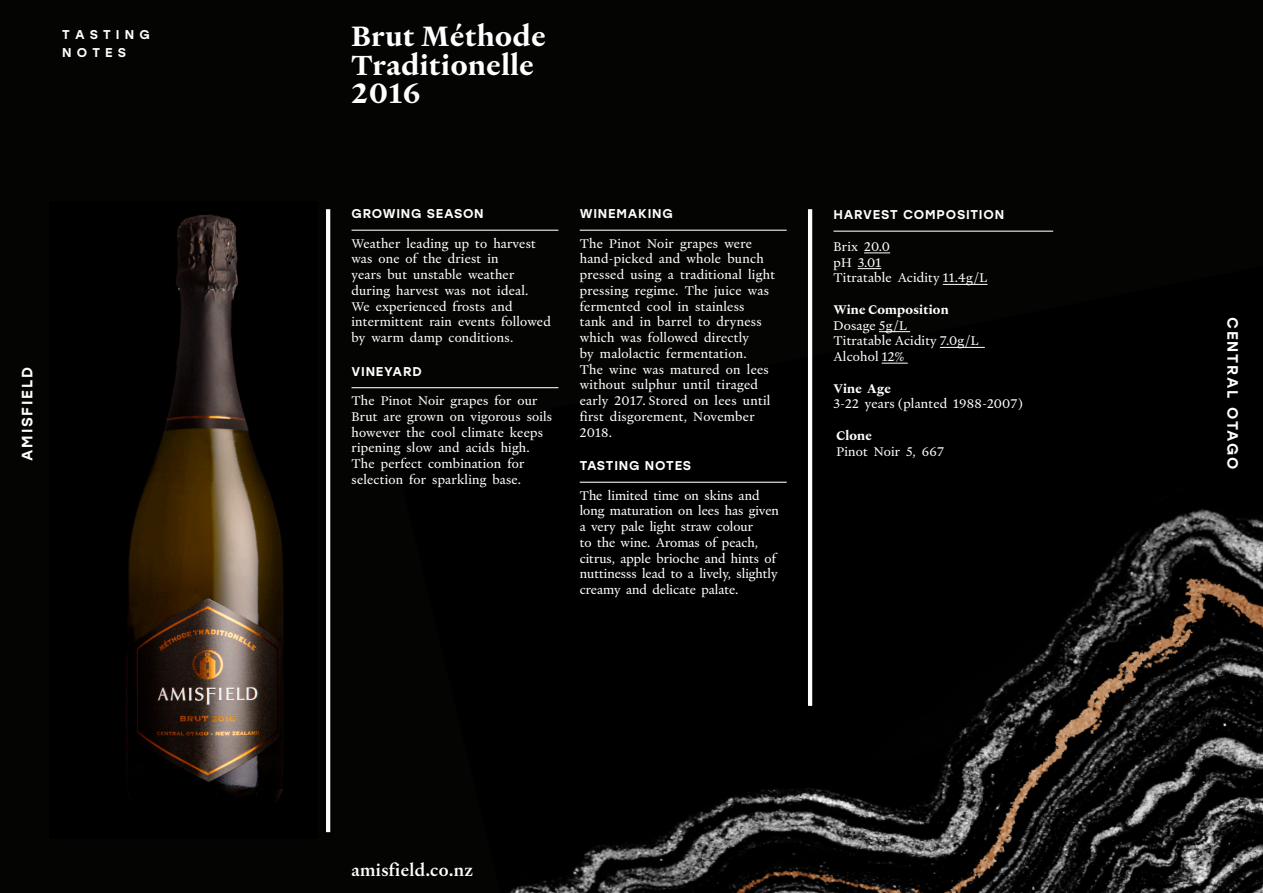
<style>
.page{position:relative;width:1263px;height:893px;background:#040503}
.page>*{position:absolute;margin:0;border:0;box-sizing:border-box;transform-origin:0 0}
.t1{font:700 30px/28.5px "Heldane Text";letter-spacing:.02em;color:#fff}
.t2{font:500 18px "Heldane Text";letter-spacing:.02em;color:#fff}
.t3{font:500 15px "Stolzl";letter-spacing:.12em;color:#fff}
.t4{font:13.5px/15.8px "Heldane Text";letter-spacing:.015em;color:#fff}
.t5{font:700 13.5px "Heldane Text";letter-spacing:.015em;color:#fff}
.t6{font:500 12.75px/18px "Stolzl";letter-spacing:.06em;color:#fff}
</style>
<div class="page">
<hr style="left:833px;top:231px;width:220px;height:1px;background:#fff">
<svg style="left:864px;top:252px;width:26px;height:1px"></svg>
<svg style="left:858px;top:268px;width:23px;height:1px"></svg>
<hr style="left:943px;top:284px;width:44px;height:1px;background:#fff">
<hr style="left:879px;top:331px;width:31px;height:1px;background:#fff">
<hr style="left:940px;top:347px;width:45px;height:1px;background:#fff">
<svg style="left:882px;top:363px;width:26px;height:1px"></svg>
<hr style="left:351px;top:230px;width:207px;height:1px;background:#fff">
<hr style="left:351px;top:387px;width:207px;height:1px;background:#fff">
<hr style="left:580px;top:230px;width:207px;height:1px;background:#fff">
<hr style="left:580px;top:482px;width:207px;height:1px;background:#fff">
<hr style="left:808px;top:209px;width:4px;height:497px;background:#fff">
<hr style="left:326px;top:209px;width:4px;height:623px;background:#fff">
<img style="left:49px;top:202px;width:268px;height:637px">
<p class="t6" style="left:62px;top:25px;width:89px">T A S T I N G<br>N O T E S</p>
<p class="t3" style="left:17px;top:461px;width:95px;rotate:-90deg">AMISFIELD</p>
<p class="t1" style="left:351px;top:22px;width:196px">Brut Méthode<br>Traditionelle</p>
<p class="t1" style="left:351px;top:79px;width:71px">2016</p>
<p class="t6" style="left:351px;top:204px;width:134px">GROWING SEASON</p>
<p class="t4" style="left:351px;top:235px;width:201px">Weather leading up to harvest was one of the driest in<br>years but unstable weather during harvest was not ideal.<br>We experienced frosts and intermittent rain events followed by warm damp conditions.</p>
<p class="t6" style="left:351px;top:362px;width:72px">VINEYARD</p>
<p class="t4" style="left:351px;top:392px;width:202px">The Pinot Noir grapes for our<br>Brut are grown on vigorous soils however the cool climate keeps ripening slow and acids high.<br>The perfect combination for selection for sparkling base.</p>
<p class="t6" style="left:580px;top:204px;width:95px">WINEMAKING</p>
<p class="t4" style="left:580px;top:235px;width:197px">The Pinot Noir grapes were hand-picked and whole bunch pressed using a traditional light pressing regime. The juice was fermented cool in stainless<br>tank and in barrel to dryness which was followed directly<br>by malolactic fermentation.<br>The wine was matured on lees without sulphur until tiraged early 2017. Stored on lees until first disgorement, November<br>2018.</p>
<p class="t6" style="left:580px;top:456px;width:113px">TASTING NOTES</p>
<p class="t4" style="left:580px;top:487px;width:201px">The limited time on skins and long maturation on lees has given a very pale light straw colour<br>to the wine. Aromas of peach, citrus, apple brioche and hints of nuttinesss lead to a lively, slightly creamy and delicate palate.</p>
<p class="t6" style="left:833px;top:205px;width:172px">HARVEST COMPOSITION</p>
<p class="t4" style="left:833px;top:238px;width:156px">Brix 20.0<br>pH 3.01<br>Titratable Acidity 11.4g/L</p>
<p class="t5" style="left:833px;top:301px;width:117px">Wine Composition</p>
<p class="t4" style="left:833px;top:317px;width:75px">Dosage 5g/L</p>
<p class="t4" style="left:833px;top:333px;width:147px">Titratable Acidity 7.0g/L</p>
<p class="t4" style="left:833px;top:348px;width:73px">Alcohol 12%</p>
<p class="t5" style="left:833px;top:379px;width:59px">Vine Age</p>
<p class="t4" style="left:833px;top:396px;width:191px">3-22 years (planted 1988-2007)</p>
<p class="t5" style="left:836px;top:427px;width:37px">Clone</p>
<p class="t4" style="left:836px;top:443px;width:109px">Pinot Noir 5, 667</p>
<p class="t2" style="left:351px;top:858px;width:123px">amisfield.co.nz</p>
<p class="t3" style="left:1243px;top:317px;width:154px;rotate:90deg">CENTRAL OTAGO</p>
</div>
